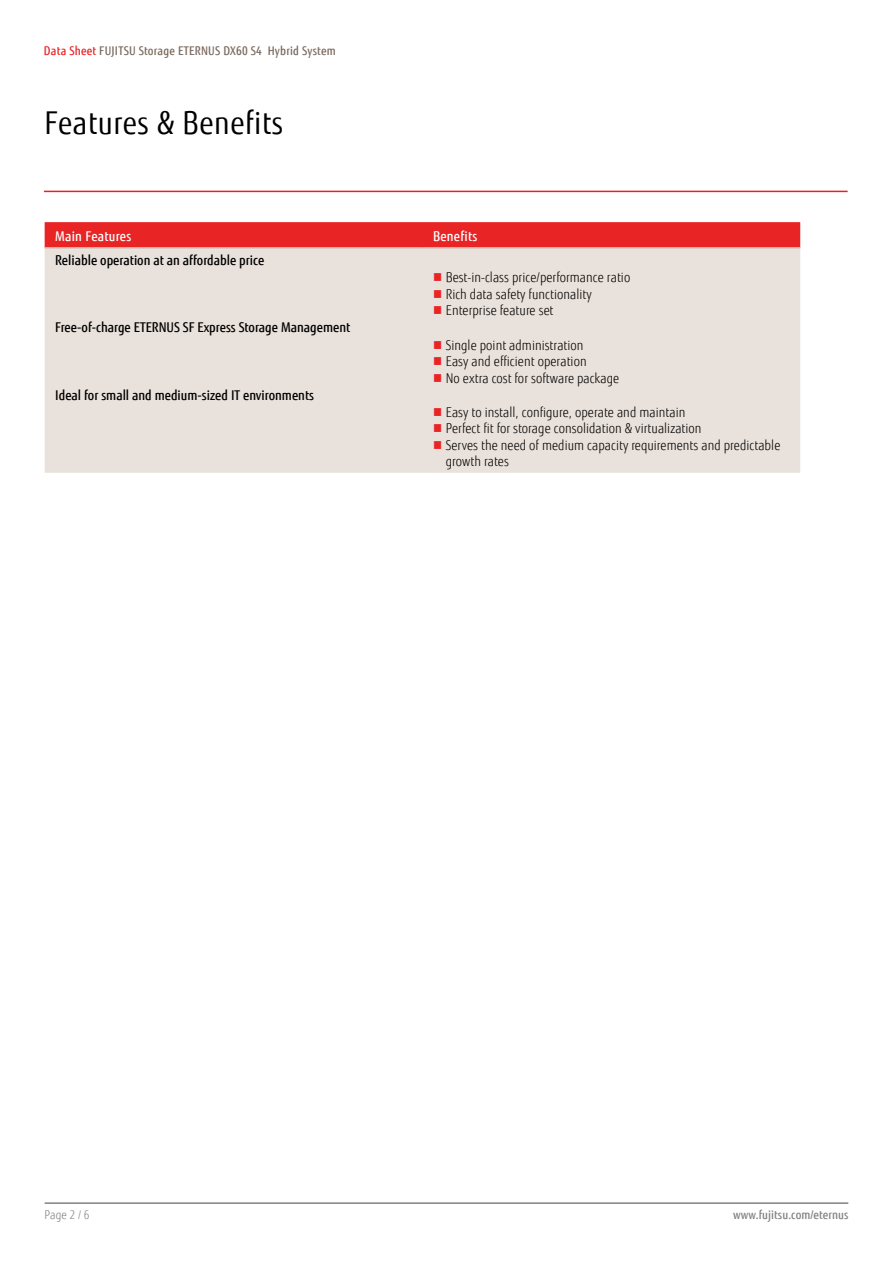
<style>
.page{position:relative;width:893px;height:1263px;background:#fff}
.page>*{position:absolute;margin:0;border:0;box-sizing:border-box;transform-origin:0 0}
.t1{font:31.5px "Fujitsu Sans";letter-spacing:.02em;color:#000;scale:.9 1}
.t2{font:300 13.5px/16.5px "Fujitsu Sans";letter-spacing:.005em;color:#000;scale:.9 1}
.t3{font:500 13.5px "Fujitsu Sans";color:#000;scale:.9 1}
.t4{font:500 13.5px "Fujitsu Sans";letter-spacing:.02em;color:#fff;scale:.9 1}
.t5{font:500 12px "Fujitsu Sans";letter-spacing:.02em;color:#79695e;scale:.9 1}
.t6{font:500 12px "Fujitsu Sans";letter-spacing:.005em;color:#818280;scale:.9 1}
.t7{font:300 12px "Fujitsu Sans";color:#818280;scale:.9 1}
.s1{color:#e92425}
</style>
<div class="page">
<hr style="left:45px;top:1202px;width:803px;height:2px;background:#818280">
<div style="left:45px;top:222px;width:755px;height:25px;background:#e92425"></div>
<div style="left:45px;top:249px;width:755px;height:224px;background:#e9e1db"></div>
<hr style="left:45px;top:247px;width:377px;height:2px;background:#c9bbb0">
<hr style="left:422px;top:247px;width:378px;height:2px;background:#c9bbb0">
<hr style="left:44px;top:191px;width:804px;height:1px;background:#ed1d24">
<svg style="left:434px;top:273px;width:7px;height:8px"></svg>
<svg style="left:434px;top:290px;width:7px;height:8px"></svg>
<svg style="left:434px;top:306px;width:7px;height:8px"></svg>
<svg style="left:434px;top:341px;width:7px;height:8px"></svg>
<svg style="left:434px;top:357px;width:7px;height:8px"></svg>
<svg style="left:434px;top:374px;width:7px;height:8px"></svg>
<svg style="left:434px;top:408px;width:7px;height:8px"></svg>
<svg style="left:434px;top:424px;width:7px;height:8px"></svg>
<svg style="left:434px;top:441px;width:7px;height:8px"></svg>
<p class="t5" style="left:44px;top:43px;width:326px"><span class="s1">Data Sheet</span> FUJITSU Storage ETERNUS DX60 S4 Hybrid System</p>
<h1 class="t1" style="left:45px;top:104px;width:267px">Features &amp; Benefits</h1>
<p class="t4" style="left:55px;top:228px;width:86px">Main Features</p>
<p class="t4" style="left:433px;top:228px;width:51px">Benefits</p>
<p class="t3" style="left:55px;top:252px;width:234px">Reliable operation at an affordable price</p>
<p class="t2" style="left:446px;top:269px;width:206px">Best-in-class price/performance ratio<br>Rich data safety functionality<br>Enterprise feature set</p>
<p class="t3" style="left:55px;top:319px;width:329px">Free-of-charge ETERNUS SF Express Storage Management</p>
<p class="t2" style="left:446px;top:337px;width:194px">Single point administration<br>Easy and efficient operation<br>No extra cost for software package</p>
<p class="t3" style="left:55px;top:387px;width:289px">Ideal for small and medium-sized IT environments</p>
<p class="t2" style="left:446px;top:404px;width:373px">Easy to install, configure, operate and maintain<br>Perfect fit for storage consolidation &amp; virtualization<br>Serves the need of medium capacity requirements and predictable growth rates</p>
<p class="t7" style="left:45px;top:1208px;width:51px">Page 2 / 6</p>
<p class="t6" style="left:733px;top:1208px;width:129px">www.fujitsu.com/eternus</p>
</div>
